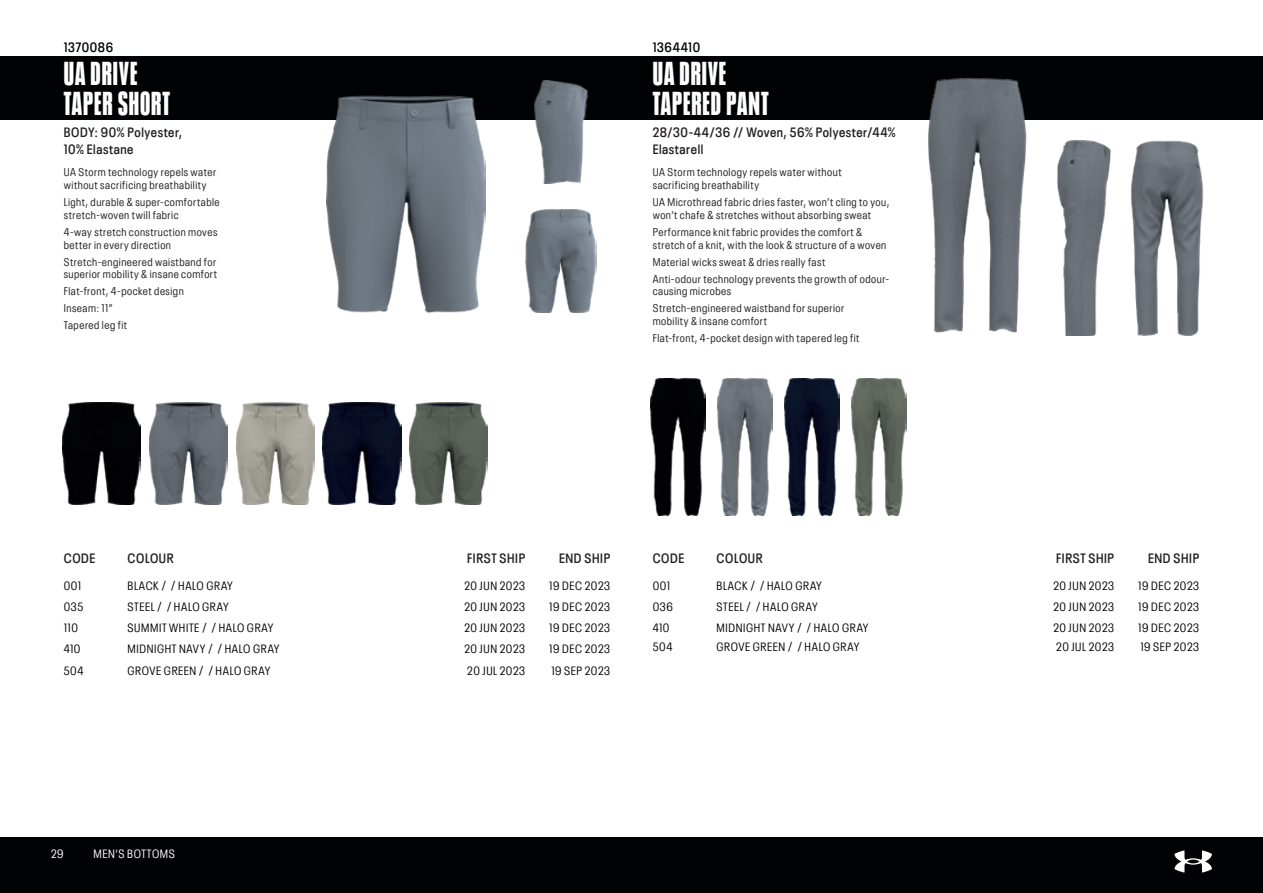
<style>
.page{position:relative;width:1263px;height:893px;background:#fff}
.page>*{position:absolute;margin:0;border:0;box-sizing:border-box;transform-origin:0 0}
.t1{font:900 33px/30px "Neue Plak Comp";letter-spacing:.03em;color:#fff}
.t2{font:600 condensed 13.5px/16.2px "Neue Plak";letter-spacing:.045em;color:#231f20}
.t3{font:600 condensed 13.5px "Neue Plak";letter-spacing:.04em;color:#010203}
.t4{font:condensed 12px "Neue Plak";letter-spacing:.05em;color:#010203}
.t5{font:condensed 12px "Neue Plak";letter-spacing:.05em;color:#fff}
.t6{font:condensed 11.25px/12.8px "Neue Plak";letter-spacing:.045em;color:#231f20}
</style>
<div class="page">
<div style="left:0;top:838px;width:1263px;height:55px;background:#010203"></div>
<div style="left:0;top:56px;width:1263px;height:64px;background:#010203"></div>
<svg style="left:1174px;top:850px;width:38px;height:22px"></svg>
<img style="left:327px;top:95px;width:158px;height:218px">
<img style="left:525px;top:210px;width:72px;height:102px">
<img style="left:534px;top:80px;width:54px;height:103px">
<img style="left:928px;top:77px;width:99px;height:256px">
<img style="left:651px;top:378px;width:54px;height:138px">
<img style="left:717px;top:378px;width:55px;height:138px">
<img style="left:784px;top:378px;width:55px;height:138px">
<img style="left:851px;top:378px;width:55px;height:138px">
<img style="left:1130px;top:140px;width:74px;height:196px">
<img style="left:1057px;top:140px;width:54px;height:196px">
<img style="left:63px;top:402px;width:78px;height:103px">
<img style="left:149px;top:402px;width:79px;height:103px">
<img style="left:236px;top:402px;width:78px;height:103px">
<img style="left:323px;top:402px;width:78px;height:103px">
<img style="left:410px;top:402px;width:78px;height:103px">
<p class="t3" style="left:64px;top:37px;width:51px">1370086</p>
<h1 class="t1" style="left:64px;top:56px;width:108px">UA DRIVE<br>TAPER SHORT</h1>
<p class="t2" style="left:64px;top:123px;width:120px">BODY: 90% Polyester,<br>10% Elastane</p>
<p class="t6" style="left:64px;top:165px;width:154px">UA Storm technology repels water without sacrificing breathability</p>
<p class="t6" style="left:64px;top:195px;width:157px">Light, durable &amp; super-comfortable stretch-woven twill fabric</p>
<p class="t6" style="left:64px;top:224px;width:155px">4-way stretch construction moves better in every direction</p>
<p class="t6" style="left:64px;top:254px;width:155px">Stretch-engineered waistband for superior mobility &amp; insane comfort</p>
<p class="t6" style="left:64px;top:282px;width:121px;line-height:17px">Flat-front, 4-pocket design<br>Inseam: 11”<br>Tapered leg fit</p>
<p class="t3" style="left:653px;top:37px;width:49px">1364410</p>
<h1 class="t1" style="left:653px;top:56px;width:117px">UA DRIVE<br>TAPERED PANT</h1>
<p class="t2" style="left:653px;top:123px;width:244px">28/30-44/36 // Woven, 56% Polyester/44%<br>Elastarell</p>
<p class="t6" style="left:653px;top:165px;width:190px">UA Storm technology repels water without sacrificing breathability</p>
<p class="t6" style="left:653px;top:195px;width:238px">UA Microthread fabric dries faster, won’t cling to you, won’t chafe &amp; stretches without absorbing sweat</p>
<p class="t6" style="left:653px;top:224px;width:235px">Performance knit fabric provides the comfort &amp; stretch of a knit, with the look &amp; structure of a woven</p>
<p class="t6" style="left:653px;top:252px;width:238px;line-height:17px">Material wicks sweat &amp; dries really fast<br>Anti-odour technology prevents the growth of odour-</p>
<p class="t6" style="left:653px;top:282px;width:193px;line-height:17px">causing microbes<br>Stretch-engineered waistband for superior</p>
<p class="t6" style="left:653px;top:312px;width:208px;line-height:17px">mobility &amp; insane comfort<br>Flat-front, 4-pocket design with tapered leg fit</p>
<p class="t2" style="left:64px;top:548px;width:33px">CODE</p>
<p class="t2" style="left:128px;top:548px;width:48px">COLOUR</p>
<p class="t2" style="left:467px;top:548px;width:59px">FIRST SHIP</p>
<p class="t2" style="left:559px;top:548px;width:53px">END SHIP</p>
<p class="t4" style="left:64px;top:576px;width:19px">001</p>
<p class="t4" style="left:128px;top:576px;width:107px">BLACK / / HALO GRAY</p>
<p class="t4" style="left:464px;top:576px;width:62px">20 JUN 2023</p>
<p class="t4" style="left:549px;top:576px;width:62px">19 DEC 2023</p>
<p class="t4" style="left:64px;top:598px;width:21px">035</p>
<p class="t4" style="left:128px;top:598px;width:103px">STEEL / / HALO GRAY</p>
<p class="t4" style="left:464px;top:598px;width:62px">20 JUN 2023</p>
<p class="t4" style="left:549px;top:598px;width:62px">19 DEC 2023</p>
<p class="t4" style="left:64px;top:619px;width:16px">110</p>
<p class="t4" style="left:128px;top:619px;width:147px">SUMMIT WHITE / / HALO GRAY</p>
<p class="t4" style="left:464px;top:619px;width:62px">20 JUN 2023</p>
<p class="t4" style="left:549px;top:619px;width:62px">19 DEC 2023</p>
<p class="t4" style="left:64px;top:640px;width:18px">410</p>
<p class="t4" style="left:128px;top:640px;width:153px">MIDNIGHT NAVY / / HALO GRAY</p>
<p class="t4" style="left:464px;top:640px;width:62px">20 JUN 2023</p>
<p class="t4" style="left:549px;top:640px;width:62px">19 DEC 2023</p>
<p class="t4" style="left:64px;top:662px;width:21px">504</p>
<p class="t4" style="left:128px;top:662px;width:144px">GROVE GREEN / / HALO GRAY</p>
<p class="t4" style="left:467px;top:662px;width:59px">20 JUL 2023</p>
<p class="t4" style="left:551px;top:662px;width:60px">19 SEP 2023</p>
<p class="t2" style="left:653px;top:548px;width:33px">CODE</p>
<p class="t2" style="left:716px;top:548px;width:48px">COLOUR</p>
<p class="t2" style="left:1056px;top:548px;width:59px">FIRST SHIP</p>
<p class="t2" style="left:1148px;top:548px;width:53px">END SHIP</p>
<p class="t4" style="left:653px;top:576px;width:19px">001</p>
<p class="t4" style="left:716px;top:576px;width:107px">BLACK / / HALO GRAY</p>
<p class="t4" style="left:1053px;top:576px;width:62px">20 JUN 2023</p>
<p class="t4" style="left:1138px;top:576px;width:62px">19 DEC 2023</p>
<p class="t4" style="left:653px;top:598px;width:22px">036</p>
<p class="t4" style="left:716px;top:598px;width:103px">STEEL / / HALO GRAY</p>
<p class="t4" style="left:1053px;top:598px;width:62px">20 JUN 2023</p>
<p class="t4" style="left:1138px;top:598px;width:62px">19 DEC 2023</p>
<p class="t4" style="left:653px;top:619px;width:18px">410</p>
<p class="t4" style="left:716px;top:619px;width:153px">MIDNIGHT NAVY / / HALO GRAY</p>
<p class="t4" style="left:1053px;top:619px;width:62px">20 JUN 2023</p>
<p class="t4" style="left:1138px;top:619px;width:62px">19 DEC 2023</p>
<p class="t4" style="left:653px;top:638px;width:21px">504</p>
<p class="t4" style="left:716px;top:638px;width:144px">GROVE GREEN / / HALO GRAY</p>
<p class="t4" style="left:1056px;top:638px;width:59px">20 JUL 2023</p>
<p class="t4" style="left:1140px;top:638px;width:60px">19 SEP 2023</p>
<p class="t5" style="left:51px;top:845px;width:14px">29</p>
<p class="t5" style="left:94px;top:845px;width:83px">MEN’S BOTTOMS</p>
</div>
